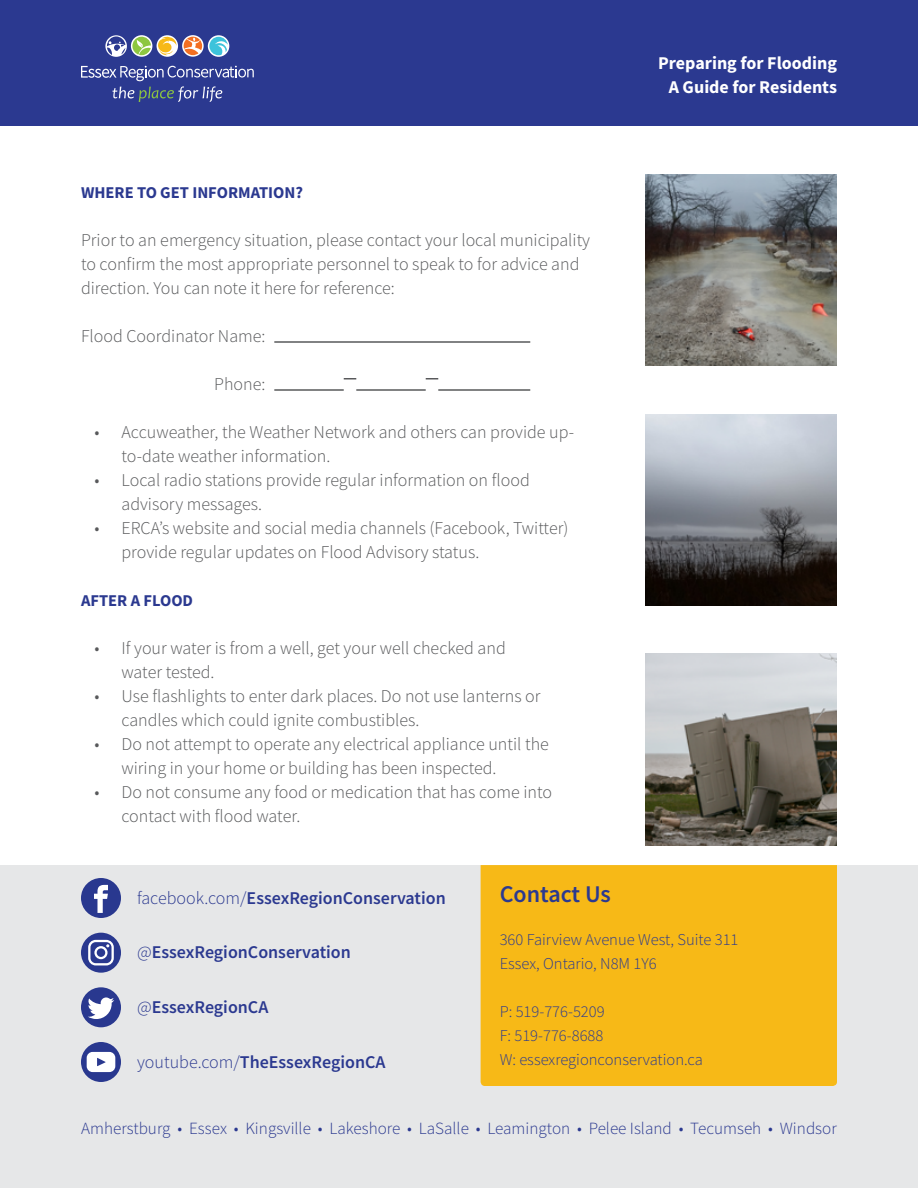
<style>
.page{position:relative;width:918px;height:1188px;background:#fff}
.page>*{position:absolute;margin:0;border:0;box-sizing:border-box;transform-origin:0 0}
.t1{font:600 24px "Source Sans Pro";color:#2b3990}
.t2{font:300 18px/24px "Source Sans Pro";color:#58595b}
.t3{font:600 18px "Source Sans Pro";color:#2b3990}
.t4{font:700 18px/24px "Source Sans Pro";color:#fff;text-align:center}
.t5{font:300 17.1px "Source Sans Pro";color:#2b3990}
.t6{font:300 16.5px/24px "Source Sans Pro";color:#2b3990}
.t7{font:700 16.5px "Source Sans Pro";color:#2b3990}
.s1{font-weight:300}
</style>
<div class="page">
<div style="left:0;top:865px;width:918px;height:323px;background:#e6e7e8"></div>
<div style="left:0;top:0;width:918px;height:126px;background:#2b3990"></div>
<svg style="left:157px;top:35px;width:21px;height:22px"></svg>
<svg style="left:158px;top:35px;width:19px;height:20px"></svg>
<svg style="left:131px;top:35px;width:21px;height:22px"></svg>
<svg style="left:132px;top:36px;width:19px;height:19px"></svg>
<svg style="left:182px;top:35px;width:22px;height:22px"></svg>
<svg style="left:184px;top:37px;width:18px;height:18px"></svg>
<svg style="left:105px;top:35px;width:22px;height:22px"></svg>
<svg style="left:107px;top:36px;width:18px;height:19px"></svg>
<svg style="left:81px;top:66px;width:173px;height:36px"></svg>
<svg style="left:208px;top:35px;width:21px;height:22px"></svg>
<svg style="left:209px;top:37px;width:19px;height:18px"></svg>
<hr style="left:274px;top:341px;width:256px;height:2px;background:#58595b">
<hr style="left:274px;top:389px;width:70px;height:2px;background:#58595b">
<svg style="left:344px;top:378px;width:12px;height:2px"></svg>
<svg style="left:426px;top:378px;width:12px;height:2px"></svg>
<hr style="left:356px;top:389px;width:70px;height:2px;background:#58595b">
<hr style="left:438px;top:389px;width:92px;height:2px;background:#58595b">
<img style="left:645px;top:414px;width:192px;height:192px">
<img style="left:645px;top:654px;width:192px;height:192px">
<img style="left:645px;top:174px;width:192px;height:192px">
<div style="left:81px;top:878px;width:40px;height:40px;background:#29388f;border-radius:50%"></div>
<svg style="left:94px;top:885px;width:14px;height:28px"></svg>
<div style="left:81px;top:933px;width:40px;height:40px;background:#29388f;border-radius:50%"></div>
<svg style="left:88px;top:940px;width:26px;height:25px"></svg>
<div style="left:81px;top:987px;width:40px;height:40px;background:#29388f;border-radius:50%"></div>
<svg style="left:88px;top:997px;width:26px;height:22px"></svg>
<svg style="left:81px;top:1042px;width:40px;height:40px"></svg>
<svg style="left:87px;top:1052px;width:28px;height:20px"></svg>
<div style="left:481px;top:865px;width:356px;height:221px;background:#f7b917"></div>
<p class="t7" style="left:81px;top:181px;width:224px">WHERE TO GET INFORMATION?</p>
<p class="t2" style="left:81px;top:228px;width:511px">Prior to an emergency situation, please contact your local municipality to confirm the most appropriate personnel to speak to for advice and direction. You can note it here for reference:</p>
<p class="t2" style="left:81px;top:324px;width:186px">Flood Coordinator Name:</p>
<p class="t2" style="left:214px;top:372px;width:53px">Phone:</p>
<p class="t2" style="left:122px;top:420px;width:454px;text-indent:-27px">• Accuweather, the Weather Network and others can provide up&shy;to-date weather information.</p>
<p class="t2" style="left:122px;top:468px;width:410px;text-indent:-27px">• Local radio stations provide regular information on flood advisory messages.</p>
<p class="t2" style="left:122px;top:516px;width:448px;text-indent:-27px">• ERCA’s website and social media channels (Facebook, Twitter) provide regular updates on Flood Advisory status.</p>
<p class="t7" style="left:81px;top:589px;width:114px">AFTER A FLOOD</p>
<p class="t2" style="left:122px;top:636px;width:386px;text-indent:-27px">• If your water is from a well, get your well checked and water tested.</p>
<p class="t2" style="left:122px;top:684px;width:421px;text-indent:-27px">• Use flashlights to enter dark places. Do not use lanterns or candles which could ignite combustibles.</p>
<p class="t2" style="left:122px;top:732px;width:429px;text-indent:-27px">• Do not attempt to operate any electrical appliance until the wiring in your home or building has been inspected.</p>
<p class="t2" style="left:122px;top:780px;width:432px;text-indent:-27px">• Do not consume any food or medication that has come into contact with flood water.</p>
<p class="t4" style="left:658px;top:50px;width:180px">Preparing for Flooding<br>A Guide for Residents</p>
<p class="t3" style="left:137px;top:886px;width:310px"><span class="s1">facebook.com/</span>EssexRegionConservation</p>
<p class="t3" style="left:137px;top:941px;width:215px"><span class="s1">@</span>EssexRegionConservation</p>
<p class="t3" style="left:137px;top:995px;width:133px"><span class="s1">@</span>EssexRegionCA</p>
<p class="t3" style="left:137px;top:1050px;width:250px"><span class="s1">youtube.com/</span>TheEssexRegionCA</p>
<h1 class="t1" style="left:500px;top:878px;width:113px">Contact Us</h1>
<p class="t6" style="left:500px;top:928px;width:240px">360 Fairview Avenue West, Suite 311</p>
<p class="t6" style="left:500px;top:952px;width:159px">Essex, Ontario, N8M 1Y6</p>
<p class="t6" style="left:500px;top:1000px;width:205px">P: 519-776-5209<br>F: 519-776-8688<br>W: essexregionconservation.ca</p>
<p class="t5" style="left:81px;top:1118px;width:757px">Amherstburg • Essex • Kingsville • Lakeshore • LaSalle • Leamington • Pelee Island • Tecumseh • Windsor</p>
</div>
